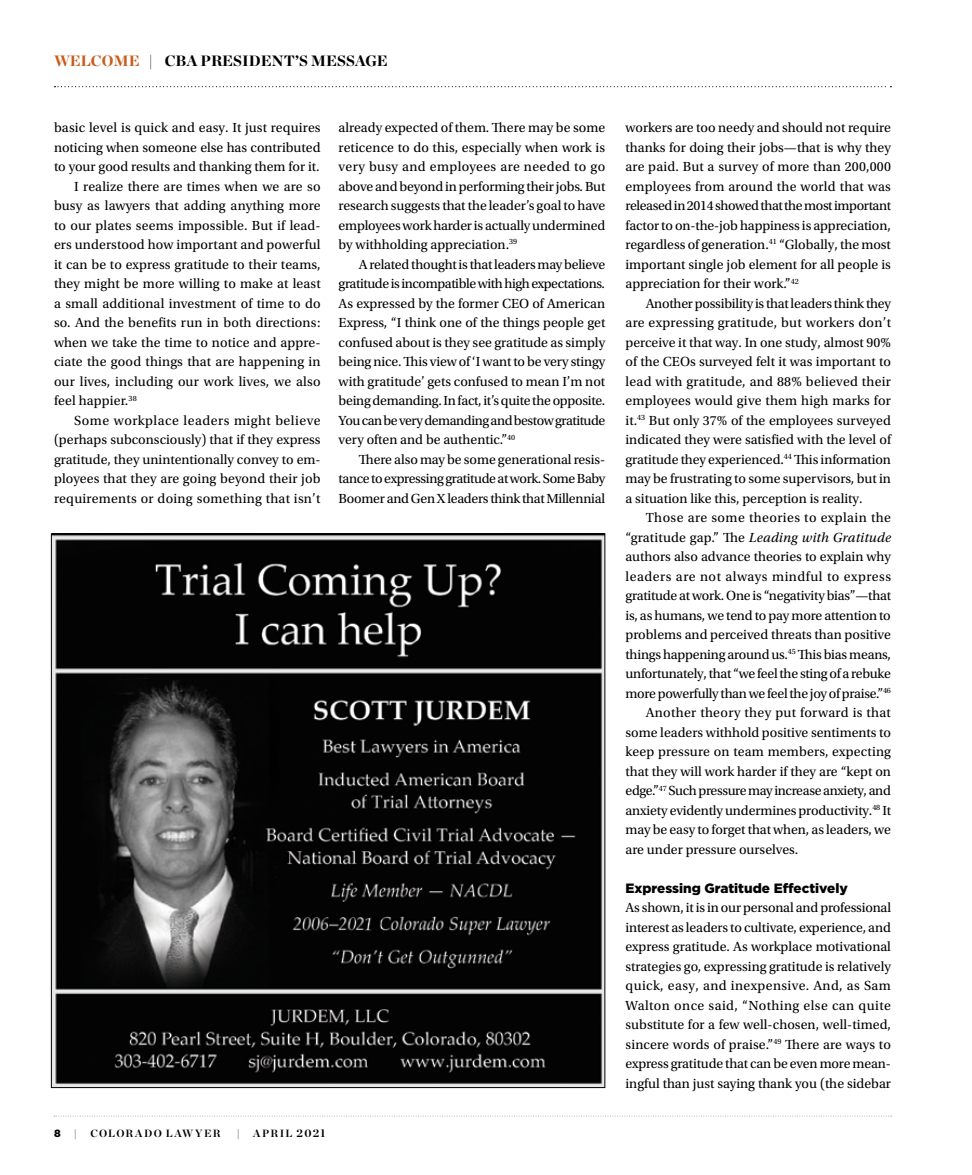
<style>
.page{position:relative;width:972px;height:1175px;background:#fff}
.page>*{position:absolute;margin:0;border:0;box-sizing:border-box;transform-origin:0 0}
.t1{font:900 15px "Chronicle Display";color:#000}
.t2{font:13.8px/19.5px "Utopia Std";color:#000;text-align:justify}
.t3{font:13.8px "Utopia Std";letter-spacing:-.02em;color:#000}
.t4{font:13.8px "Utopia Std";letter-spacing:.035em;color:#000}
.t5{font:13.8px "Utopia Std";letter-spacing:-.025em;color:#000}
.t6{font:italic 13.8px "Utopia Std";letter-spacing:.015em;color:#000}
.t7{font:13.8px "Utopia Std";letter-spacing:.02em;color:#000}
.t8{font:13.8px "Utopia Std";letter-spacing:.025em;color:#000}
.t9{font:13.8px "Utopia Std";letter-spacing:.03em;color:#000}
.t10{font:900 13.5px "Gotham";color:#000}
.t11{font:700 10.5px "Chronicle Display";letter-spacing:.125em;color:#000}
.t12{font:900 10.5px "Gotham";color:#000}
.s1{color:#c85c1a}
.s2{font-size:11.25px}
.s3{font-style:normal}
</style>
<div class="page">
<svg style="left:54px;top:1115px;width:838px;height:1px"></svg>
<svg style="left:55px;top:86px;width:836px;height:1px"></svg>
<img style="left:53px;top:535px;width:550px;height:551px">
<p class="t1" style="left:54px;top:48px;width:335px"><span class="s1">WELCOME</span> | CBA PRESIDENT’S MESSAGE</p>
<p class="t2" style="left:54px;top:118px;width:268px">basic level is quick and easy. It just requires</p>
<p class="t2" style="left:54px;top:138px;width:268px">noticing when someone else has contributed</p>
<p class="t2" style="left:54px;top:157px;width:267px">to your good results and thanking them for it.</p>
<p class="t2" style="left:74px;top:177px;width:248px">I realize there are times when we are so</p>
<p class="t2" style="left:54px;top:196px;width:268px">busy as lawyers that adding anything more</p>
<p class="t2" style="left:54px;top:215px;width:268px">to our plates seems impossible. But if lead-</p>
<p class="t2" style="left:54px;top:235px;width:268px">ers understood how important and powerful</p>
<p class="t2" style="left:54px;top:254px;width:268px">it can be to express gratitude to their teams,</p>
<p class="t2" style="left:54px;top:274px;width:268px">they might be more willing to make at least</p>
<p class="t2" style="left:54px;top:293px;width:268px">a small additional investment of time to do</p>
<p class="t2" style="left:54px;top:313px;width:268px">so. And the benefits run in both directions:</p>
<p class="t2" style="left:54px;top:332px;width:268px">when we take the time to notice and appre-</p>
<p class="t2" style="left:54px;top:352px;width:268px">ciate the good things that are happening in</p>
<p class="t2" style="left:54px;top:371px;width:268px">our lives, including our work lives, we also</p>
<p class="t2" style="left:54px;top:391px;width:84px">feel happier.<sup>38</sup></p>
<p class="t4" style="left:74px;top:413px;width:248px">Some workplace leaders might believe</p>
<p class="t2" style="left:54px;top:430px;width:268px">(perhaps subconsciously) that if they express</p>
<p class="t2" style="left:54px;top:450px;width:268px">gratitude, they unintentionally convey to em-</p>
<p class="t2" style="left:54px;top:469px;width:268px">ployees that they are going beyond their job</p>
<p class="t7" style="left:54px;top:491px;width:268px">requirements or doing something that isn’t</p>
<p class="t2" style="left:339px;top:118px;width:268px">already expected of them. There may be some reticence to do this, especially when work is very busy and employees are needed to go above and beyond in performing their jobs. But research suggests that the leader’s goal to have employees work harder is actually undermined by withholding appreciation.<sup>39</sup></p>
<p class="t2" style="left:339px;top:255px;width:268px;text-indent:20px">A related thought is that leaders may believe gratitude is incompatible with high expectations.<br>As expressed by the former CEO of American Express, “I think one of the things people get confused about is they see gratitude as simply being nice. This view of ‘I want to be very stingy with gratitude’ gets confused to mean I’m not being demanding. In fact, it’s quite the opposite.<br>You can be very demanding and bestow gratitude very often and be authentic.”<sup>40</sup></p>
<p class="t2" style="left:339px;top:450px;width:268px;text-indent:20px">There also may be some generational resis&shy;tance to expressing gratitude at work. Some Baby Boomer and Gen X leaders think that Millennial</p>
<p class="t12" style="left:54px;top:1126px;width:8px">8</p>
<p class="t11" style="left:74px;top:1125px;width:5px">|</p>
<p class="t11" style="left:90px;top:1125px;width:132px">COLORADO LAWYER</p>
<p class="t11" style="left:237px;top:1125px;width:5px">|</p>
<p class="t11" style="left:253px;top:1125px;width:74px">APRIL <span class="s2">2021</span></p>
<p class="t2" style="left:625px;top:118px;width:267px">workers are too needy and should not require thanks for doing their jobs—that is why they are paid. But a survey of more than 200,000 employees from around the world that was released in 2014 showed that the most important factor to on-the-job happiness is appreciation, regardless of generation.<sup>41</sup> “Globally, the most important single job element for all people is appreciation for their work.”<sup>42</sup></p>
<p class="t2" style="left:626px;top:294px;width:267px;text-indent:20px">Another possibility is that leaders think they are expressing gratitude, but workers don’t perceive it that way. In one study, almost 90% of the CEOs surveyed felt it was important to lead with gratitude, and 88% believed their employees would give them high marks for it.<sup>43</sup> But only 37% of the employees surveyed indicated they were satisfied with the level of gratitude they experienced.<sup>44</sup> This information may be frustrating to some supervisors, but in a situation like this, perception is reality.</p>
<p class="t9" style="left:646px;top:510px;width:247px">Those are some theories to explain the</p>
<p class="t6" style="left:626px;top:529px;width:267px"><span class="s3">“gratitude gap.” The</span> Leading with Gratitude</p>
<p class="t2" style="left:626px;top:547px;width:267px">authors also advance theories to explain why</p>
<p class="t4" style="left:626px;top:569px;width:267px">leaders are not always mindful to express</p>
<p class="t2" style="left:626px;top:586px;width:267px">gratitude at work. One is “negativity bias”—that</p>
<p class="t2" style="left:626px;top:605px;width:267px">is, as humans, we tend to pay more attention to</p>
<p class="t2" style="left:626px;top:625px;width:267px">problems and perceived threats than positive</p>
<p class="t2" style="left:626px;top:644px;width:267px">things happening around us.<sup>45</sup> This bias means,</p>
<p class="t3" style="left:626px;top:666px;width:267px">unfortunately, that “we feel the sting of a rebuke</p>
<p class="t3" style="left:626px;top:686px;width:267px">more powerfully than we feel the joy of praise.”<sup>46</sup></p>
<p class="t8" style="left:646px;top:705px;width:247px">Another theory they put forward is that</p>
<p class="t2" style="left:626px;top:723px;width:267px">some leaders withhold positive sentiments to</p>
<p class="t2" style="left:626px;top:742px;width:267px">keep pressure on team members, expecting</p>
<p class="t2" style="left:626px;top:762px;width:267px">that they will work harder if they are “kept on</p>
<p class="t5" style="left:626px;top:783px;width:267px">edge.”<sup>47</sup> Such pressure may increase anxiety, and</p>
<p class="t2" style="left:625px;top:801px;width:267px">anxiety evidently undermines productivity.<sup>48</sup> It</p>
<p class="t2" style="left:626px;top:820px;width:267px">may be easy to forget that when, as leaders, we</p>
<p class="t2" style="left:626px;top:840px;width:174px">are under pressure ourselves.</p>
<p class="t10" style="left:626px;top:878px;width:224px">Expressing Gratitude Effectively</p>
<p class="t2" style="left:625px;top:898px;width:267px">As shown, it is in our personal and professional interest as leaders to cultivate, experience, and express gratitude. As workplace motivational strategies go, expressing gratitude is relatively quick, easy, and inexpensive. And, as Sam Walton once said, “Nothing else can quite substitute for a few well-chosen, well-timed, sincere words of praise.”<sup>49</sup> There are ways to express gratitude that can be even more mean&shy;ingful than just saying thank you (the sidebar</p>
</div>
